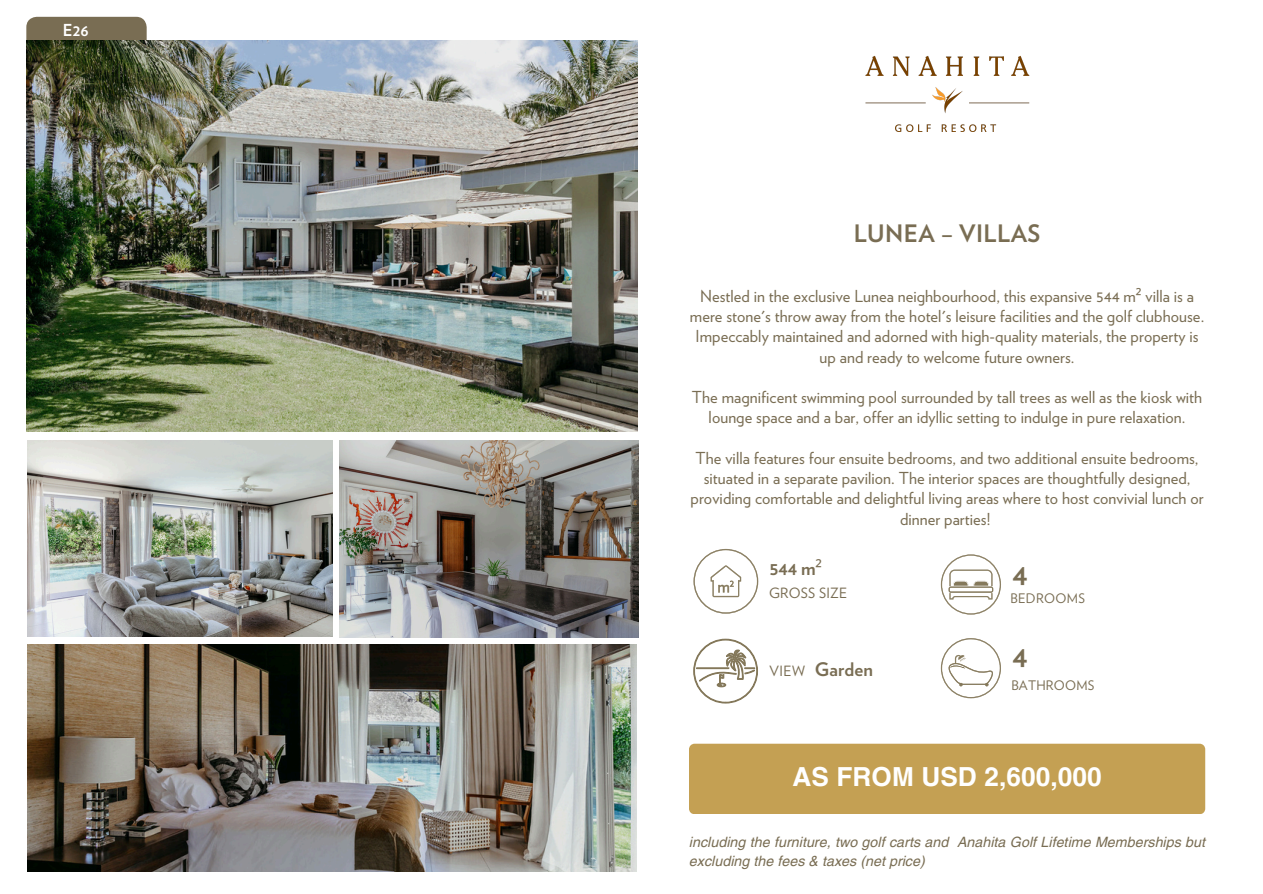
<style>
.page{position:relative;width:1263px;height:894px;background:#fff}
.page>*{position:absolute;margin:0;border:0;box-sizing:border-box;transform-origin:0 0}
.t1{font:700 30.15px "Verlag";color:#796d53}
.t2{font:700 26.25px "Helvetica LT Pro";letter-spacing:.005em;color:#fff}
.t3{font:700 24px "Verlag";letter-spacing:.02em;color:#796d53}
.t4{font:700 18.6px "Verlag";letter-spacing:.01em;color:#796d53}
.t5{font:16.5px/20.2px "Verlag";letter-spacing:.005em;color:#796d53;text-align:center}
.t6{font:700 16.5px "Verlag";color:#fff}
.t7{font:italic 14.25px/19.2px "Helvetica LT Pro";letter-spacing:.005em;color:#796d53}
.t8{font:14.1px "Verlag";letter-spacing:.015em;color:#796d53}
.t9{font:13.05px "Verlag";letter-spacing:.015em;color:#796d53}
.s1{font-family:"Noto Sans"}
.s2{font-family:"Noto Sans";font-weight:400}
</style>
<div class="page">
<img style="left:865px;top:55px;width:165px;height:77px">
<svg style="left:26px;top:17px;width:121px;height:24px;background:#786d54"></svg>
<img style="left:26px;top:41px;width:611px;height:390px">
<img style="left:28px;top:440px;width:305px;height:196px">
<img style="left:340px;top:440px;width:298px;height:197px">
<img style="left:28px;top:644px;width:609px;height:227px">
<div style="left:689px;top:743px;width:516px;height:71px;background:#c4a053"></div>
<svg style="left:693px;top:548px;width:65px;height:65px"></svg>
<svg style="left:693px;top:638px;width:65px;height:65px"></svg>
<svg style="left:941px;top:554px;width:60px;height:60px"></svg>
<svg style="left:941px;top:638px;width:60px;height:60px"></svg>
<h1 class="t6" style="left:63px;top:23px;width:27px">E26</h1>
<h5 class="t3" style="left:854px;top:222px;width:188px">LUNEA – VILLAS</h5>
<p class="t5" style="left:690px;top:287px;width:516px">Nestled in the exclusive Lunea neighbourhood, this expansive 544 m<span class="s1">²</span> villa is a mere stone's throw away from the hotel's leisure facilities and the golf clubhouse.<br>Impeccably maintained and adorned with high-quality materials, the property is up and ready to welcome future owners.</p>
<h2 class="t5" style="left:692px;top:388px;width:512px">The magnificent swimming pool surrounded by tall trees as well as the kiosk with lounge space and a bar, offer an idyllic setting to indulge in pure relaxation.</h2>
<h5 class="t5" style="left:691px;top:449px;width:515px">The villa features four ensuite bedrooms, and two additional ensuite bedrooms, situated in a separate pavilion. The interior spaces are thoughtfully designed, providing comfortable and delightful living areas where to host convivial lunch or dinner parties!</h5>
<h6 class="t4" style="left:769px;top:560px;width:54px">544 m<span class="s2">²</span></h6>
<p class="t8" style="left:769px;top:586px;width:80px">GROSS SIZE</p>
<h6 class="t8" style="left:769px;top:664px;width:37px">VIEW</h6>
<h6 class="t4" style="left:815px;top:661px;width:60px">Garden</h6>
<h3 class="t1" style="left:1013px;top:560px;width:17px">4</h3>
<h6 class="t9" style="left:1010px;top:592px;width:76px">BEDROOMS</h6>
<p class="t1" style="left:1013px;top:642px;width:17px">4</p>
<p class="t9" style="left:1011px;top:679px;width:84px">BATHROOMS</p>
<h5 class="t2" style="left:792px;top:766px;width:311px">AS FROM USD 2,600,000</h5>
<h3 class="t7" style="left:689px;top:833px;width:518px">including the furniture, two golf carts and Anahita Golf Lifetime Memberships but excluding the fees &amp; taxes (net price)</h3>
</div>
